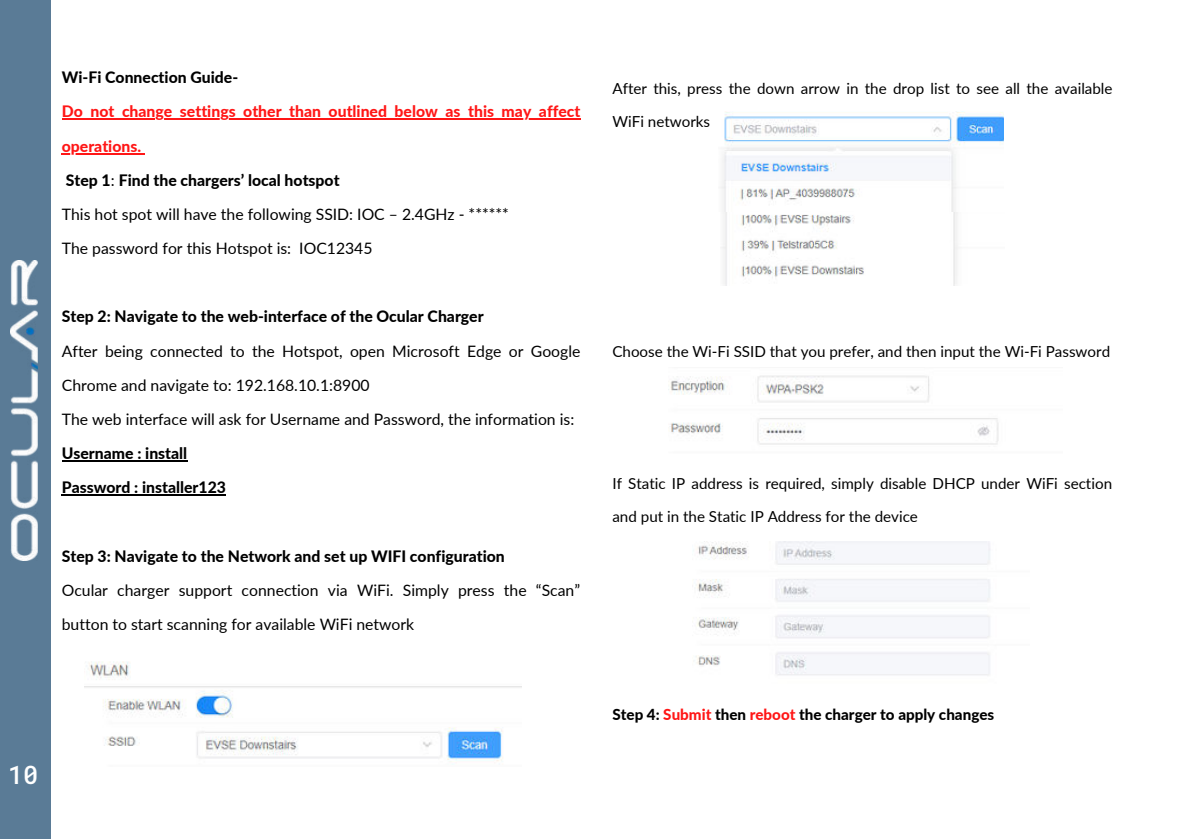
<style>
.page{position:relative;width:1190px;height:839px;background:#fff}
.page>*{position:absolute;margin:0;border:0;box-sizing:border-box;transform-origin:0 0}
.t1{font:500 25.2px "Roboto Mono";color:#fff}
.t2{font:15.8px/34.2px "Lato";color:#000}
.t3{font:800 15.8px/34.2px "Lato";color:#000}
.t4{font:15.2px/32.8px "Lato";color:#000}
.t5{font:800 15.2px "Lato";color:#000}
.t6{font:14.4px "Lato";color:#fff}
.s1{font-weight:800;color:#ff1616}
.s2{font-weight:800}
.s3{color:#ff1616}
</style>
<div class="page">
<hr style="left:62px;top:119px;width:518px;height:1px;background:#ff1616">
<hr style="left:62px;top:153px;width:79px;height:1px;background:#ff1616">
<hr style="left:62px;top:460px;width:125px;height:1px;background:#000">
<hr style="left:62px;top:494px;width:164px;height:2px;background:#000">
<img style="left:84px;top:661px;width:438px;height:104px">
<img style="left:720px;top:111px;width:283px;height:101px">
<img style="left:668px;top:375px;width:331px;height:70px">
<img style="left:696px;top:542px;width:294px;height:134px">
<div style="left:0;top:1px;width:51px;height:837px;background:#5a7b96"></div>
<img style="left:11px;top:261px;width:27px;height:300px">
<img style="left:721px;top:212px;width:237px;height:73px">
<p class="t3" style="left:62px;top:60px;width:178px">Wi-Fi Connection Guide-</p>
<p class="t2" style="left:62px;top:94px;width:520px"><span class="s1">Do not change settings other than outlined below as this may affect operations.<br></span><span class="s2">Step 1</span>: <span class="s2">Find the chargers’ local hotspot<br></span>This hot spot will have the following SSID: IOC – 2.4GHz - ******<br>The password for this Hotspot is: IOC12345</p>
<p class="t3" style="left:62px;top:299px;width:423px">Step 2: Navigate to the web-interface of the Ocular Charger</p>
<p class="t2" style="left:62px;top:333px;width:520px">After being connected to the Hotspot, open Microsoft Edge or Google<br>Chrome and navigate to: 192.168.10.1:8900<br>The web interface will ask for Username and Password, the information is:</p>
<p class="t3" style="left:62px;top:435px;width:166px">Username : install<br>Password : installer123</p>
<p class="t3" style="left:62px;top:538px;width:445px">Step 3: Navigate to the Network and set up WIFI configuration</p>
<p class="t2" style="left:62px;top:572px;width:520px">Ocular charger support connection via WiFi. Simply press the “Scan” button to start scanning for available WiFi network</p>
<h1 class="t1" style="left:8px;top:756px;width:46px">1010</h1>
<p class="t6" style="left:22px;top:770px;width:10px">8</p>
<p class="t4" style="left:612px;top:71px;width:502px">After this, press the down arrow in the drop list to see all the available<br>WiFi networks</p>
<p class="t4" style="left:612px;top:335px;width:499px">Choose the Wi-Fi SSID that you prefer, and then input the Wi-Fi Password</p>
<p class="t4" style="left:612px;top:466px;width:501px">If Static IP address is required, simply disable DHCP under WiFi section and put in the Static IP Address for the device</p>
<p class="t5" style="left:612px;top:702px;width:383px">Step 4: <span class="s3">Submit</span> then <span class="s3">reboot</span> the charger to apply changes</p>
</div>
